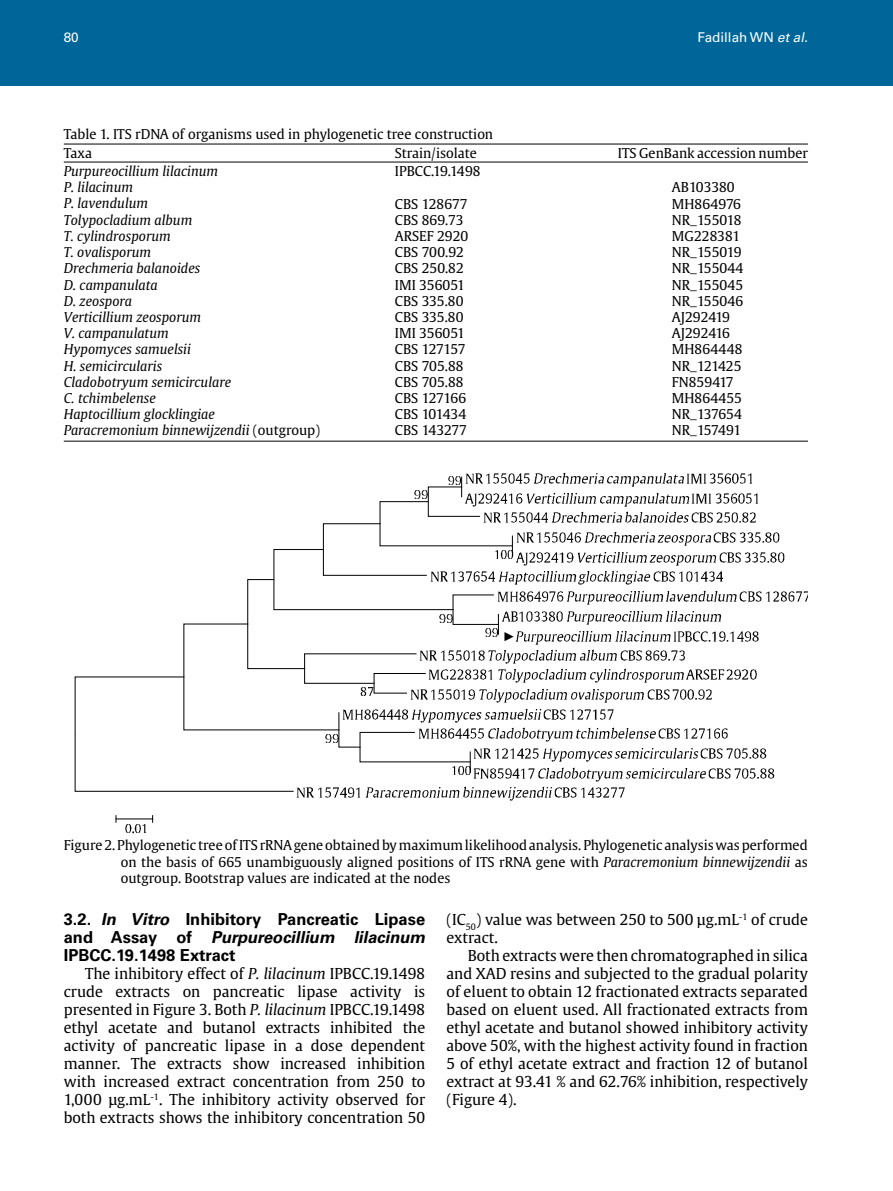
<style>
.page{position:relative;width:893px;height:1191px;background:#fff}
.page>*{position:absolute;margin:0;border:0;box-sizing:border-box;transform-origin:0 0}
.t1{font:700 16.5px/18px "Univers LT Std";color:#000}
.t2{font:15px/18px "Gulliver";color:#000;text-align:justify}
.t3{font:13.5px/16.2px "Gulliver";color:#000}
.t4{font:italic 13.5px/16.2px "Gulliver";color:#000}
.t5{font:13.5px "Univers LT Std";color:#fff}
.t6{font:italic 12.9px "Times New Roman";color:#000}
.s1{font-style:italic}
.s2{font-style:normal}
</style>
<div class="page">
<hr style="left:64px;top:144px;width:744px;height:1px;background:#000">
<hr style="left:64px;top:162px;width:744px;height:1px;background:#000">
<hr style="left:64px;top:441px;width:744px;height:1px;background:#000">
<img style="left:465px;top:473px;width:17px;height:4px">
<img style="left:486px;top:473px;width:48px;height:11px">
<img style="left:534px;top:472px;width:70px;height:12px">
<img style="left:607px;top:473px;width:77px;height:13px">
<img style="left:686px;top:473px;width:24px;height:11px">
<img style="left:710px;top:473px;width:43px;height:11px">
<img style="left:516px;top:493px;width:7px;height:11px">
<img style="left:526px;top:493px;width:70px;height:11px">
<img style="left:600px;top:493px;width:92px;height:13px">
<img style="left:692px;top:493px;width:20px;height:11px">
<img style="left:715px;top:493px;width:44px;height:11px">
<img style="left:513px;top:512px;width:39px;height:11px">
<img style="left:552px;top:511px;width:70px;height:12px">
<img style="left:625px;top:511px;width:64px;height:12px">
<img style="left:691px;top:512px;width:26px;height:11px">
<img style="left:717px;top:512px;width:39px;height:11px">
<img style="left:516px;top:532px;width:18px;height:11px">
<img style="left:537px;top:532px;width:44px;height:11px">
<img style="left:584px;top:531px;width:71px;height:12px">
<img style="left:657px;top:535px;width:57px;height:10px">
<img style="left:714px;top:532px;width:22px;height:11px">
<img style="left:739px;top:532px;width:40px;height:11px">
<img style="left:516px;top:552px;width:58px;height:13px">
<img style="left:577px;top:552px;width:73px;height:11px">
<img style="left:650px;top:555px;width:67px;height:10px">
<img style="left:719px;top:552px;width:26px;height:11px">
<img style="left:745px;top:552px;width:40px;height:11px">
<img style="left:513px;top:571px;width:66px;height:13px">
<img style="left:579px;top:571px;width:72px;height:13px">
<img style="left:653px;top:571px;width:22px;height:11px">
<img style="left:679px;top:571px;width:44px;height:11px">
<img style="left:513px;top:591px;width:51px;height:11px">
<img style="left:566px;top:591px;width:100px;height:13px">
<img style="left:666px;top:590px;width:74px;height:12px">
<img style="left:740px;top:591px;width:22px;height:11px">
<img style="left:766px;top:591px;width:42px;height:11px">
<img style="left:513px;top:611px;width:50px;height:11px">
<img style="left:566px;top:611px;width:100px;height:13px">
<img style="left:666px;top:611px;width:55px;height:11px">
<img style="left:515px;top:631px;width:159px;height:13px">
<img style="left:674px;top:631px;width:85px;height:11px">
<img style="left:513px;top:649px;width:64px;height:14px">
<img style="left:580px;top:649px;width:37px;height:12px">
<img style="left:620px;top:650px;width:26px;height:11px">
<img style="left:646px;top:650px;width:39px;height:11px">
<img style="left:513px;top:668px;width:74px;height:15px">
<img style="left:590px;top:668px;width:97px;height:15px">
<img style="left:687px;top:669px;width:40px;height:11px">
<img style="left:727px;top:669px;width:30px;height:11px">
<img style="left:513px;top:688px;width:55px;height:12px">
<img style="left:571px;top:689px;width:73px;height:13px">
<img style="left:647px;top:689px;width:26px;height:11px">
<img style="left:673px;top:689px;width:39px;height:11px">
<img style="left:513px;top:709px;width:31px;height:11px">
<img style="left:544px;top:709px;width:22px;height:11px">
<img style="left:570px;top:709px;width:44px;height:11px">
<img style="left:513px;top:727px;width:60px;height:15px">
<img style="left:576px;top:727px;width:80px;height:12px">
<img style="left:658px;top:728px;width:22px;height:11px">
<img style="left:684px;top:728px;width:44px;height:11px">
<img style="left:513px;top:748px;width:26px;height:11px">
<img style="left:542px;top:748px;width:73px;height:13px">
<img style="left:615px;top:748px;width:86px;height:11px">
<img style="left:701px;top:748px;width:22px;height:11px">
<img style="left:726px;top:748px;width:40px;height:11px">
<img style="left:513px;top:768px;width:22px;height:11px">
<img style="left:538px;top:767px;width:88px;height:14px">
<img style="left:626px;top:768px;width:83px;height:11px">
<img style="left:709px;top:768px;width:22px;height:11px">
<img style="left:734px;top:768px;width:40px;height:11px">
<img style="left:297px;top:792px;width:17px;height:6px">
<img style="left:319px;top:792px;width:42px;height:6px">
<img style="left:365px;top:792px;width:95px;height:6px">
<img style="left:463px;top:786px;width:92px;height:14px">
<img style="left:555px;top:787px;width:22px;height:11px">
<img style="left:581px;top:787px;width:44px;height:11px">
<svg style="left:74px;top:477px;width:439px;height:315px"></svg>
<img style="left:452px;top:777px;width:19px;height:14px">
<img style="left:452px;top:763px;width:19px;height:14px">
<img style="left:485px;top:640px;width:13px;height:14px">
<img style="left:485px;top:626px;width:13px;height:14px">
<img style="left:325px;top:731px;width:14px;height:28px">
<img style="left:325px;top:731px;width:13px;height:14px">
<img style="left:440px;top:625px;width:13px;height:14px">
<img style="left:440px;top:611px;width:13px;height:14px">
<img style="left:494px;top:561px;width:19px;height:14px">
<img style="left:494px;top:547px;width:19px;height:14px">
<img style="left:448px;top:487px;width:13px;height:14px">
<img style="left:448px;top:476px;width:13px;height:11px">
<img style="left:415px;top:502px;width:13px;height:14px">
<img style="left:415px;top:488px;width:13px;height:14px">
<img style="left:361px;top:699px;width:13px;height:13px">
<img style="left:361px;top:685px;width:13px;height:14px">
<hr style="left:116px;top:818px;width:37px;height:1px;background:#000">
<img style="left:126px;top:824px;width:20px;height:10px">
<div style="left:0;top:0;width:893px;height:85px;background:#069"></div>
<p class="t5" style="left:64px;top:30px;width:17px">80</p>
<p class="t5" style="left:697px;top:30px;width:115px">Fadillah WN <span class="s1">etal.</span></p>
<p class="t3" style="left:64px;top:125px;width:431px;line-height:19px">Table 1. ITS rDNA of organisms used in phylogenetic tree construction<br>Taxa</p>
<p class="t3" style="left:395px;top:145px;width:83px">Strain/isolate</p>
<p class="t3" style="left:618px;top:145px;width:192px">ITS GenBank accession number</p>
<p class="t4" style="left:64px;top:163px;width:258px">Purpureocillium lilacinum<br>P. lilacinum<br>P. lavendulum<br>Tolypocladium album<br>T. cylindrosporum<br>T. ovalisporum<br>Drechmeria balanoides<br>D. campanulata<br>D. zeospora<br>Verticillium zeosporum<br>V. campanulatum<br>Hypomyces samuelsii<br>H. semicircularis<br>Cladobotryum semicirculare<br>C. tchimbelense<br>Haptocillium glocklingiae<br>Paracremonium binnewijzendii <span class="s2">(outgroup)</span></p>
<p class="t3" style="left:395px;top:163px;width:87px">IPBCC.19.1498</p>
<p class="t3" style="left:395px;top:195px;width:75px">CBS 128677<br>CBS 869.73<br>ARSEF 2920<br>CBS 700.92<br>CBS 250.82<br>IMI 356051<br>CBS 335.80<br>CBS 335.80<br>IMI 356051<br>CBS 127157<br>CBS 705.88<br>CBS 705.88<br>CBS 127166<br>CBS 101434<br>CBS 143277</p>
<p class="t6" style="left:503px;top:628px;width:14px">►</p>
<p class="t3" style="left:672px;top:179px;width:73px">AB103380<br>MH864976<br>NR_155018<br>MG228381<br>NR_155019<br>NR_155044<br>NR_155045<br>NR_155046<br>AJ292419<br>AJ292416<br>MH864448<br>NR_121425<br>FN859417<br>MH864455<br>NR_137654<br>NR_157491</p>
<p class="t3" style="left:121px;top:837px;width:689px;text-align:justify;text-indent:-57px">Figure 2. Phylogenetic tree of ITS rRNA gene obtained by maximum likelihood analysis. Phylogenetic analysis was performed on the basis of 665 unambiguously aligned positions of ITS rRNA gene with <span class="s1">Paracremonium binnewijzendii</span> as outgroup. Bootstrap values are indicated at the nodes</p>
<p class="t1" style="left:64px;top:910px;width:367px">3.2. <span class="s1">In Vitro</span> Inhibitory Pancreatic Lipase a n d A s s a y o f <span class="s1">Purpureocillium lilacinum<br></span>IPBCC.19.1498 Extract</p>
<p class="t2" style="left:64px;top:964px;width:363px;text-indent:21px">The inhibitory effect of <span class="s1">P. lilacinum</span> IPBCC.19.1498 crude extracts on pancreatic lipase activity is presented in Figure 3. Both <span class="s1">P. lilacinum</span> IPBCC.19.1498 ethyl acetate and butanol extracts inhibited the activity of pancreatic lipase in a dose dependent manner. The extracts show increased inhibition with increased extract concentration from 250 to 1,000 µg.mL<sup>-1</sup>. The inhibitory activity observed for both extracts shows the inhibitory concentration 50</p>
<p class="t2" style="left:446px;top:910px;width:363px">(IC<sub>50</sub>) value was between 250 to 500 µg.mL<sup>-1</sup> of crude extract.</p>
<p class="t2" style="left:446px;top:946px;width:363px;text-indent:21px">Both extracts were then chromatographed in silica and XAD resins and subjected to the gradual polarity of eluent to obtain 12 fractionated extracts separated based on eluent used. All fractionated extracts from ethyl acetate and butanol showed inhibitory activity above 50%, with the highest activity found in fraction 5 of ethyl acetate extract and fraction 12 of butanol extract at 93.41 % and 62.76% inhibition, respectively (Figure 4).</p>
</div>
